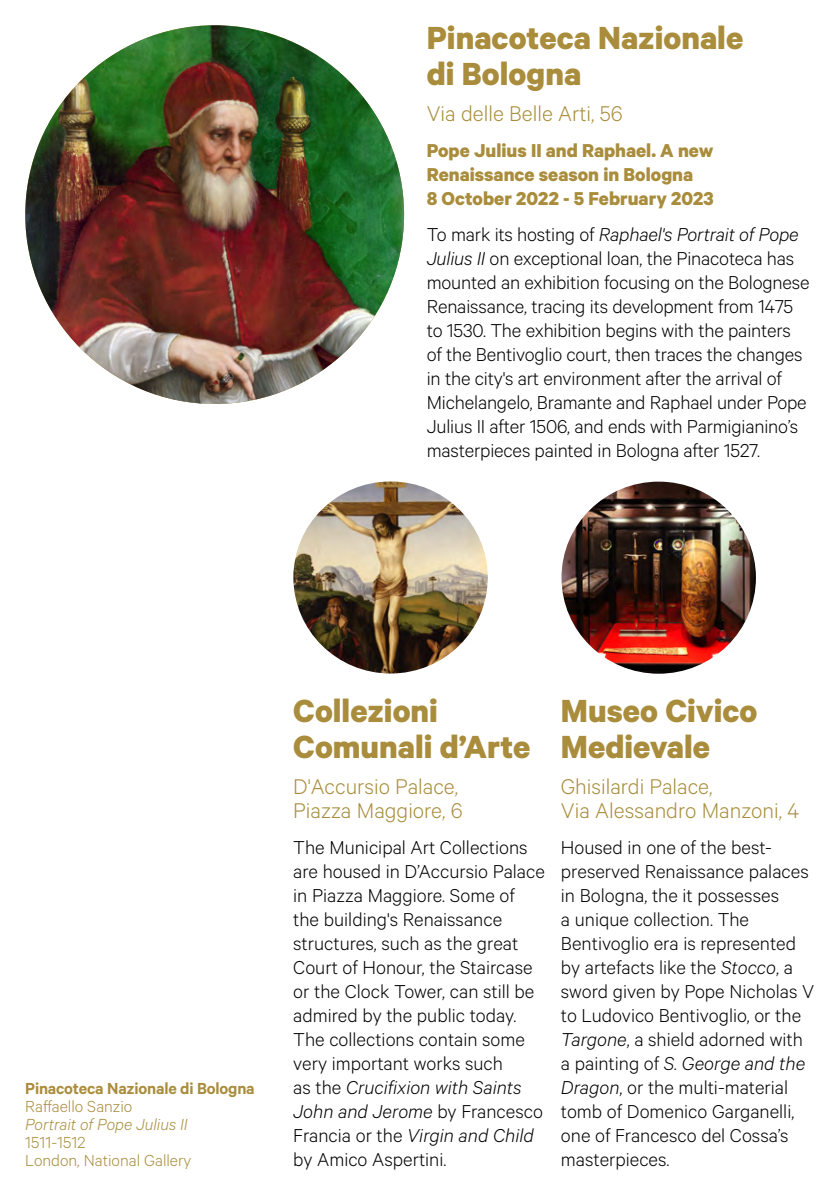
<style>
.page{position:relative;width:834px;height:1191px;background:#fff}
.page>*{position:absolute;margin:0;border:0;box-sizing:border-box;transform-origin:0 0}
.t1{font:700 36px/36px "Calibre";color:#a98d3c}
.t2{font:300 24px/24px "Calibre";color:#a98d3c}
.t3{font:300 21px/24px "Calibre";color:#000}
.t4{font:700 21px/24px "Calibre";color:#a98d3c}
.t5{font:300 18px/18px "Calibre";color:#a98d3c}
.t6{font:600 18px "Calibre";letter-spacing:-.01em;color:#a98d3c}
.t7{font:italic 300 18px "Calibre";color:#a98d3c}
.s1{font-style:italic}
</style>
<div class="page">
<img style="left:25px;top:25px;width:379px;height:379px;border-radius:189px">
<img style="left:293px;top:481px;width:194px;height:192px">
<img style="left:561px;top:481px;width:194px;height:192px">
<h1 class="t1" style="left:426px;top:19px;width:318px">Pinacoteca Nazionale di Bologna</h1>
<p class="t2" style="left:426px;top:101px;width:197px">Via delle Belle Arti, 56</p>
<p class="t4" style="left:426px;top:138px;width:288px">Pope Julius II and Raphael. A new<br>Renaissance season in Bologna<br>8 October 2022 - 5 February 2023</p>
<p class="t3" style="left:426px;top:222px;width:384px">To mark its hosting of <span class="s1">Raphael's Portrait of Pope Julius II</span> on exceptional loan, the Pinacoteca has mounted an exhibition focusing on the Bolognese Renaissance, tracing its development from 1475 to 1530. The exhibition begins with the painters of the Bentivoglio court, then traces the changes in the city's art environment after the arrival of Michelangelo, Bramante and Raphael under Pope Julius II after 1506, and ends with Parmigianino’s masterpieces painted in Bologna after 1527.</p>
<p class="t6" style="left:25px;top:1077px;width:231px">Pinacoteca Nazionale di Bologna</p>
<p class="t5" style="left:25px;top:1096px;width:109px">Raffaello Sanzio</p>
<p class="t7" style="left:25px;top:1113px;width:164px">Portrait of Pope Julius II</p>
<p class="t5" style="left:25px;top:1132px;width:167px">1511-1512<br>London, National Gallery</p>
<h1 class="t1" style="left:293px;top:691px;width:238px">Collezioni<br>Comunali d’Arte</h1>
<p class="t2" style="left:293px;top:773px;width:171px">D'Accursio Palace,<br>Piazza Maggiore, 6</p>
<p class="t3" style="left:293px;top:834px;width:253px">The Municipal Art Collections are housed in D’Accursio Palace in Piazza Maggiore. Some of the building's Renaissance structures, such as the great<br>Court of Honour, the Staircase or the Clock Tower, can still be admired by the public today.<br>The collections contain some very important works such<br>as the <span class="s1">Crucifixion with Saints<br>John and Jerome</span> by Francesco<br>Francia or the <span class="s1">Virgin and Child </span>by Amico Aspertini.</p>
<h1 class="t1" style="left:561px;top:691px;width:198px">Museo Civico<br>Medievale</h1>
<p class="t2" style="left:561px;top:773px;width:240px">Ghisilardi Palace,<br>Via Alessandro Manzoni, 4</p>
<p class="t3" style="left:561px;top:834px;width:255px">Housed in one of the best&shy;preserved Renaissance palaces in Bologna, the it possesses<br>a unique collection. The<br>Bentivoglio era is represented by artefacts like the <span class="s1">Stocco</span>, a sword given by Pope Nicholas V to Ludovico Bentivoglio, or the<br><span class="s1">Targone</span>, a shield adorned with a painting of <span class="s1">S. George and the<br>Dragon</span>, or the multi-material tomb of Domenico Garganelli, one of Francesco del Cossa’s masterpieces.</p>
</div>
